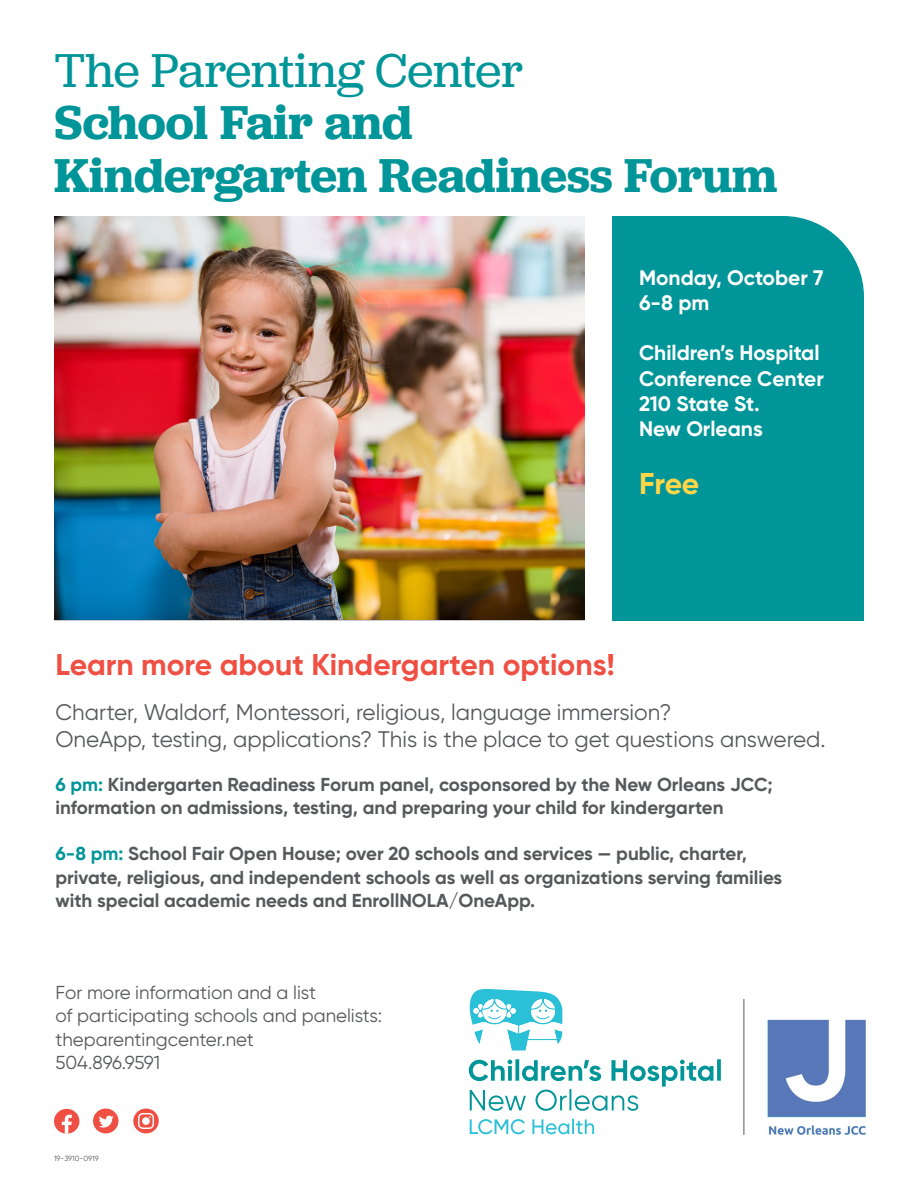
<style>
.page{position:relative;width:918px;height:1188px;background:#fff}
.page>*{position:absolute;margin:0;border:0;box-sizing:border-box;transform-origin:0 0}
._30_33_headline_-_re{font:49.5px/52.5px "Jubilat";letter-spacing:-.005em;color:#009598}
._30_33_headline_-_re-2{font:600 49.5px "Jubilat";letter-spacing:-.005em;color:#009598}
._20_24_subhead_-_reg{font:700 30px "Gilroy";color:#ef5043}
.t1{font:700 30px "Gilroy";color:#ffd648}
._15_18_copy_-_regula{font:22.5px/27px "Gilroy";color:#57585a}
.t2{font:700 21px/25.2px "Gilroy";color:#fff}
._15_18_copy_-_regula-2{font:700 18.75px/23.2px "Gilroy";color:#57585a}
._12_15_alt_body_copy{font:18.75px/23.2px "Gilroy";color:#57585a}
._10_12_body_copy_-_r{font:7.5px "Gilroy";color:#57585a}
.s1{font-weight:600}
.s2{color:#009598}
</style>
<div class="page">
<div style="left:612px;top:216px;width:252px;height:405px;background:#009598"></div>
<img style="left:54px;top:216px;width:531px;height:403px">
<div style="left:54px;top:1109px;width:25px;height:25px;background:#ef5043;border-radius:50%"></div>
<svg style="left:62px;top:1115px;width:10px;height:19px"></svg>
<div style="left:93px;top:1109px;width:25px;height:24px;background:#ef5043;border-radius:50%"></div>
<svg style="left:99px;top:1116px;width:15px;height:12px"></svg>
<div style="left:133px;top:1109px;width:26px;height:24px;background:#ef5043;border-radius:50%"></div>
<svg style="left:138px;top:1113px;width:16px;height:16px"></svg>
<svg style="left:470px;top:1119px;width:124px;height:15px"></svg>
<svg style="left:469px;top:1059px;width:252px;height:52px"></svg>
<svg style="left:470px;top:989px;width:92px;height:62px"></svg>
<img style="left:767px;top:1019px;width:99px;height:116px">
<hr style="left:744px;top:999px;width:1px;height:136px;background:#57585a">
<p class="_30_33_headline_-_re" style="left:54px;top:43px;width:471px">The Parenting Center<br><span class="s1">School Fair and</span></p>
<p class="_30_33_headline_-_re-2" style="left:54px;top:144px;width:725px">Kindergarten Readiness Forum</p>
<p class="t2" style="left:639px;top:265px;width:186px">Monday, October 7</p>
<p class="t2" style="left:639px;top:290px;width:72px">6-8 pm</p>
<p class="t2" style="left:639px;top:340px;width:187px">Children’s Hospital<br>Conference Center</p>
<p class="t2" style="left:639px;top:391px;width:122px">210 State St.</p>
<p class="t2" style="left:639px;top:416px;width:125px">New Orleans</p>
<p class="t1" style="left:639px;top:464px;width:62px">Free</p>
<p class="_20_24_subhead_-_reg" style="left:56px;top:646px;width:561px">Learn more about Kindergarten options!</p>
<p class="_15_18_copy_-_regula" style="left:56px;top:698px;width:772px">Charter, Waldorf, Montessori, religious, language immersion?<br>OneApp, testing, applications? This is the place to get questions answered.</p>
<p class="_15_18_copy_-_regula-2" style="left:56px;top:772px;width:719px"><span class="s2">6 pm:</span> Kindergarten Readiness Forum panel, cosponsored by the New Orleans JCC; information on admissions, testing, and preparing your child for kindergarten</p>
<p class="_15_18_copy_-_regula-2" style="left:56px;top:842px;width:728px"><span class="s2">6-8 pm:</span> School Fair Open House; over 20 schools and services — public, charter, private, religious, and independent schools as well as organizations serving families with special academic needs and EnrollNOLA/OneApp.</p>
<p class="_12_15_alt_body_copy" style="left:56px;top:981px;width:328px">For more information and a list<br>of participating schools and panelists:</p>
<p class="_12_15_alt_body_copy" style="left:56px;top:1027px;width:200px">theparentingcenter.net</p>
<p class="_12_15_alt_body_copy" style="left:56px;top:1050px;width:106px">504.896.9591</p>
<p class="_10_12_body_copy_-_r" style="left:54px;top:1153px;width:46px">19-3910-0919</p>
</div>
